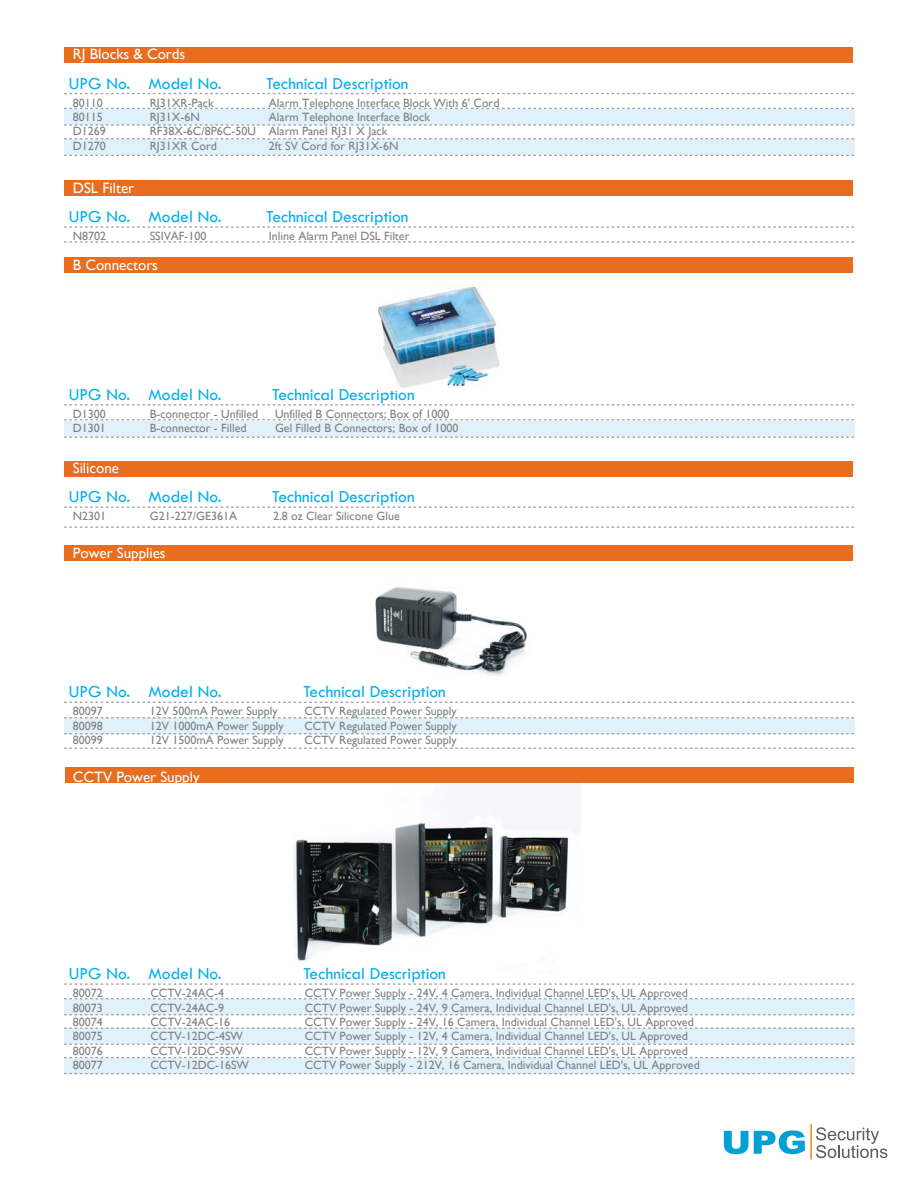
<style>
.page{position:relative;width:918px;height:1188px;background:#fff}
.page>*{position:absolute;margin:0;border:0;box-sizing:border-box;transform-origin:0 0}
.t1{font:17.4px "Tw Cen";color:#00afef}
.t2{font:15px "Gill Sans";color:#fff}
.t3{font:12px/14.4px "Gill Sans";color:#7e8082}
</style>
<div class="page">
<img style="left:294px;top:812px;width:287px;height:149px">
<div style="left:64px;top:109px;width:790px;height:16px;background:#e0f1f9"></div>
<div style="left:64px;top:47px;width:788px;height:16px;background:#e96d1f"></div>
<svg style="left:64px;top:108px;width:790px;height:1px"></svg>
<svg style="left:64px;top:124px;width:790px;height:2px"></svg>
<div style="left:64px;top:139px;width:790px;height:16px;background:#e0f1f9"></div>
<svg style="left:64px;top:138px;width:790px;height:1px"></svg>
<svg style="left:64px;top:155px;width:790px;height:1px"></svg>
<div style="left:64px;top:421px;width:790px;height:16px;background:#e0f1f9"></div>
<svg style="left:64px;top:437px;width:790px;height:1px"></svg>
<div style="left:64px;top:718px;width:790px;height:16px;background:#e0f1f9"></div>
<svg style="left:64px;top:733px;width:790px;height:1px"></svg>
<svg style="left:64px;top:93px;width:790px;height:1px"></svg>
<div style="left:64px;top:181px;width:788px;height:15px;background:#e96d1f"></div>
<svg style="left:64px;top:241px;width:790px;height:2px"></svg>
<svg style="left:64px;top:226px;width:790px;height:2px"></svg>
<div style="left:64px;top:257px;width:788px;height:16px;background:#e96d1f"></div>
<svg style="left:64px;top:419px;width:790px;height:1px"></svg>
<svg style="left:64px;top:404px;width:790px;height:2px"></svg>
<div style="left:64px;top:461px;width:788px;height:15px;background:#e96d1f"></div>
<svg style="left:64px;top:507px;width:790px;height:1px"></svg>
<svg style="left:64px;top:526px;width:790px;height:2px"></svg>
<div style="left:64px;top:545px;width:788px;height:16px;background:#e96d1f"></div>
<svg style="left:64px;top:702px;width:790px;height:1px"></svg>
<svg style="left:64px;top:748px;width:790px;height:1px"></svg>
<svg style="left:64px;top:717px;width:790px;height:1px"></svg>
<div style="left:64px;top:999px;width:790px;height:16px;background:#e0f1f9"></div>
<svg style="left:64px;top:1014px;width:790px;height:1px"></svg>
<svg style="left:64px;top:998px;width:790px;height:1px"></svg>
<div style="left:64px;top:1028px;width:790px;height:16px;background:#e0f1f9"></div>
<svg style="left:64px;top:1044px;width:790px;height:1px"></svg>
<svg style="left:64px;top:1028px;width:790px;height:1px"></svg>
<div style="left:64px;top:1058px;width:790px;height:15px;background:#e0f1f9"></div>
<svg style="left:64px;top:1073px;width:790px;height:1px"></svg>
<svg style="left:64px;top:1057px;width:790px;height:1px"></svg>
<div style="left:65px;top:767px;width:788px;height:16px;background:#e96d1f"></div>
<svg style="left:64px;top:983px;width:790px;height:2px"></svg>
<svg style="left:724px;top:1131px;width:24px;height:23px"></svg>
<svg style="left:754px;top:1130px;width:51px;height:24px"></svg>
<hr style="left:810px;top:1124px;width:2px;height:36px;background:#f78f21">
<svg style="left:816px;top:1127px;width:71px;height:31px"></svg>
<img style="left:375px;top:587px;width:152px;height:89px">
<svg style="left:393px;top:624px;width:10px;height:10px"></svg>
<img style="left:379px;top:286px;width:121px;height:102px">
<p class="t2" style="left:73px;top:45px;width:114px">RJ Blocks &amp; Cords</p>
<p class="t3" style="left:73px;top:95px;width:35px">80110<br>80115<br>D1269<br>D1270</p>
<p class="t3" style="left:150px;top:95px;width:108px">RJ31XR-Pack<br>RJ31X-6N<br>RF38X-6C/8P6C-50U<br>RJ31XR Cord</p>
<p class="t3" style="left:269px;top:95px;width:232px">Alarm Telephone Interface Block With 6' Cord<br>Alarm Telephone Interface Block<br>Alarm Panel RJ31 X Jack<br>2ft SV Cord for RJ31X-6N</p>
<h1 class="t1" style="left:69px;top:74px;width:154px">UPG No. Model No.</h1>
<h1 class="t1" style="left:266px;top:74px;width:144px">Technical Description</h1>
<p class="t2" style="left:73px;top:179px;width:63px">DSL Filter</p>
<p class="t3" style="left:73px;top:229px;width:35px">N8702</p>
<p class="t3" style="left:150px;top:229px;width:58px">SSIVAF-100</p>
<p class="t3" style="left:269px;top:229px;width:142px">Inline Alarm Panel DSL Filter</p>
<h1 class="t1" style="left:69px;top:207px;width:154px">UPG No. Model No.</h1>
<h1 class="t1" style="left:266px;top:207px;width:144px">Technical Description</h1>
<p class="t2" style="left:73px;top:256px;width:87px">B Connectors</p>
<h1 class="t1" style="left:69px;top:385px;width:154px">UPG No. Model No.</h1>
<h1 class="t1" style="left:272px;top:385px;width:144px">Technical Description</h1>
<p class="t3" style="left:73px;top:407px;width:35px">D1300<br>D1301</p>
<p class="t3" style="left:150px;top:407px;width:110px">B-connector - Unfilled<br>B-connector - Filled</p>
<p class="t3" style="left:275px;top:407px;width:185px">Unfilled B Connectors; Box of 1000<br>Gel Filled B Connectors; Box of 1000</p>
<p class="t2" style="left:73px;top:459px;width:48px">Silicone</p>
<p class="t3" style="left:73px;top:509px;width:35px">N2301</p>
<p class="t3" style="left:150px;top:509px;width:89px">G21-227/GE361A</p>
<p class="t3" style="left:273px;top:509px;width:128px">2.8 oz Clear Silicone Glue</p>
<h1 class="t1" style="left:69px;top:487px;width:154px">UPG No. Model No.</h1>
<h1 class="t1" style="left:272px;top:487px;width:144px">Technical Description</h1>
<p class="t2" style="left:73px;top:544px;width:94px">Power Supplies</p>
<h1 class="t1" style="left:69px;top:682px;width:154px">UPG No. Model No.</h1>
<h1 class="t1" style="left:303px;top:683px;width:144px">Technical Description</h1>
<p class="t3" style="left:73px;top:704px;width:32px;text-align:justify">80097<br>80098<br>80099</p>
<p class="t3" style="left:150px;top:704px;width:135px">12V 500mA Power Supply<br>12V 1000mA Power Supply<br>12V 1500mA Power Supply</p>
<p class="t3" style="left:304px;top:704px;width:154px;text-align:justify">CCTV Regulated Power Supply CCTV Regulated Power Supply CCTV Regulated Power Supply</p>
<p class="t2" style="left:73px;top:768px;width:128px">CCTV Power Supply</p>
<h1 class="t1" style="left:69px;top:964px;width:154px">UPG No. Model No.</h1>
<h1 class="t1" style="left:303px;top:964px;width:144px">Technical Description</h1>
<p class="t3" style="left:73px;top:986px;width:32px;text-align:justify">80072<br>80073<br>80074<br>80075<br>80076<br>80077</p>
<p class="t3" style="left:150px;top:986px;width:100px">CCTV-24AC-4<br>CCTV-24AC-9<br>CCTV-24AC-16<br>CCTV-12DC-4SW<br>CCTV-12DC-9SW<br>CCTV-12DC-16SW</p>
<p class="t3" style="left:305px;top:986px;width:397px">CCTV Power Supply - 24V, 4 Camera, Individual Channel LED's, UL Approved CCTV Power Supply - 24V, 9 Camera, Individual Channel LED's, UL Approved CCTV Power Supply - 24V, 16 Camera, Individual Channel LED's, UL Approved CCTV Power Supply - 12V, 4 Camera, Individual Channel LED's, UL Approved CCTV Power Supply - 12V, 9 Camera, Individual Channel LED's, UL Approved CCTV Power Supply - 212V, 16 Camera, Individual Channel LED's, UL Approved</p>
</div>
